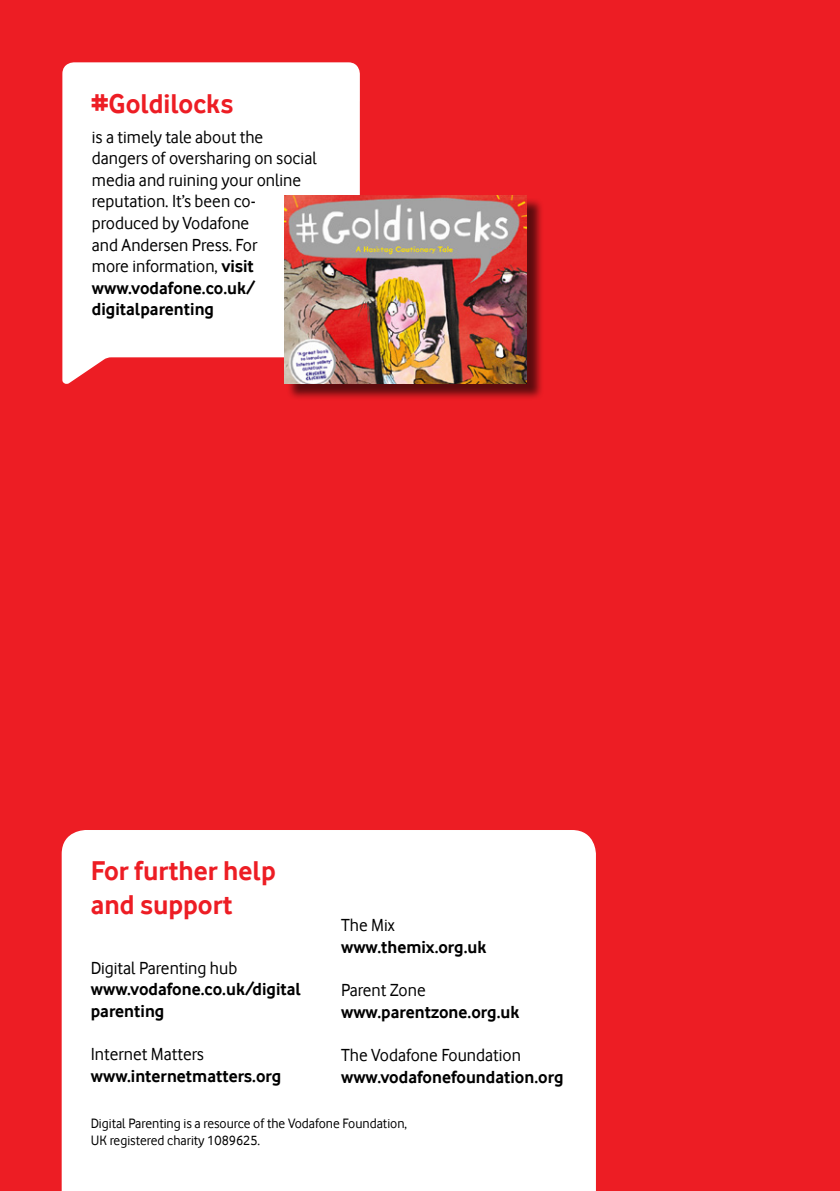
<style>
.page{position:relative;width:840px;height:1191px;background:#fff}
.page>*{position:absolute;margin:0;border:0;box-sizing:border-box;transform-origin:0 0}
.t1{font:700 28px/33.6px "Vodafone Rg";color:#ed1d24}
.t2{font:18px/21.6px "Vodafone Rg";color:#000}
.t3{font:700 18px/21.6px "Vodafone Rg";color:#000}
.t4{font:14px/16.8px "Vodafone Rg";color:#000}
.s1{font-weight:700}
</style>
<div class="page">
<div style="left:0;top:0;width:839px;height:1191px;background:#ed1d24"></div>
<svg style="left:62px;top:62px;width:297px;height:322px;background:#fdefef"></svg>
<div style="left:286px;top:198px;width:257px;height:203px;background:#000;opacity:.6"></div>
<img style="left:284px;top:196px;width:242px;height:188px">
<div style="left:62px;top:830px;width:533px;height:361px;background:#fff"></div>
<h1 class="t1" style="left:92px;top:86px;width:143px">#Goldilocks</h1>
<p class="t2" style="left:92px;top:126px;width:226px">is a timely tale about the dangers of oversharing on social media and ruining your online reputation. It’s been co&shy;produced by Vodafone<br>and Andersen Press. For<br>more information, <span class="s1">visit www.vodafone.co.uk/ digitalparenting</span></p>
<h1 class="t1" style="left:91px;top:854px;width:186px">For further help and support</h1>
<p class="t2" style="left:341px;top:914px;width:55px">The Mix</p>
<p class="t3" style="left:341px;top:936px;width:147px">www.themix.org.uk</p>
<p class="t2" style="left:341px;top:979px;width:86px">Parent Zone</p>
<p class="t3" style="left:341px;top:1000px;width:180px">www.parentzone.org.uk</p>
<p class="t2" style="left:341px;top:1044px;width:181px">The Vodafone Foundation</p>
<p class="t3" style="left:341px;top:1065px;width:224px">www.vodafonefoundation.org</p>
<p class="t4" style="left:91px;top:1114px;width:317px">Digital Parenting is a resource of the Vodafone Foundation,<br>UK registered charity 1089625.</p>
<p class="t2" style="left:91px;top:956px;width:148px">Digital Parenting hub</p>
<p class="t3" style="left:91px;top:978px;width:212px">www.vodafone.co.uk/digital parenting</p>
<p class="t2" style="left:91px;top:1043px;width:114px">Internet Matters</p>
<p class="t3" style="left:91px;top:1064px;width:192px">www.internetmatters.org</p>
</div>
